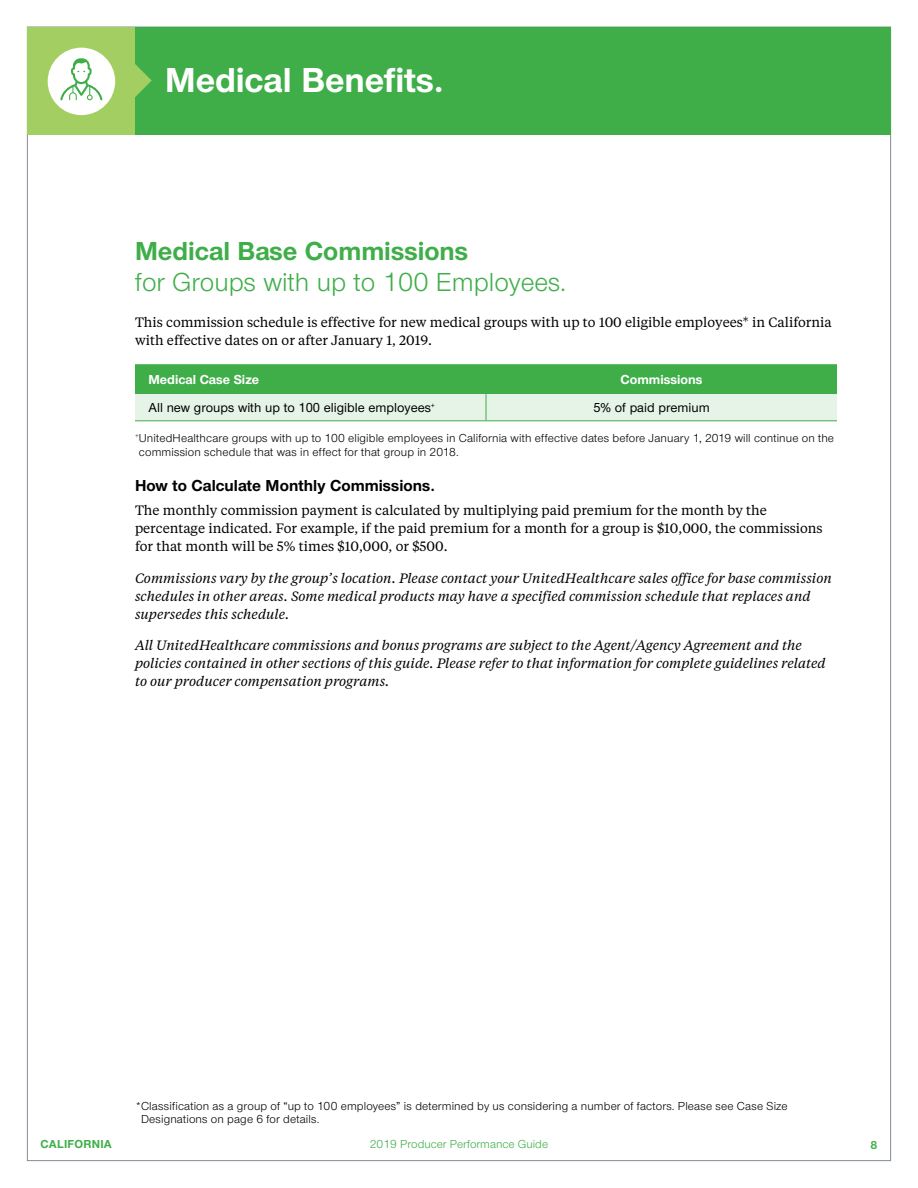
<style>
.page{position:relative;width:918px;height:1188px;background:#fff}
.page>*{position:absolute;margin:0;border:0;box-sizing:border-box;transform-origin:0 0}
.t1{font:700 36px "UHC Sans";letter-spacing:-.005em;color:#fff}
.t2{font:27px "UHC Sans";color:#3fae49}
.t3{font:700 27px "UHC Sans";color:#3fae49}
.t4{font:700 16.5px "UHC Sans";letter-spacing:.005em;color:#000}
.t5{font:italic 13.5px/18px "UHC Serif Text";color:#000}
.t6{font:13.5px/18px "UHC Serif Text";color:#000}
.t7{font:500 13.5px "UHC Sans";color:#000}
.t8{font:700 13.5px "UHC Sans";color:#fff}
.t9{font:12px/13.5px "UHC Sans";letter-spacing:.01em;color:#000}
.t10{font:12px "UHC Sans";color:#3fae49}
.t11{font:700 12px "UHC Sans";letter-spacing:.02em;color:#3fae49}
</style>
<div class="page">
<div style="left:28px;top:27px;width:862px;height:108px;background:#3fae49"></div>
<div style="left:28px;top:27px;width:107px;height:108px;background:#a3cf62"></div>
<svg style="left:135px;top:64px;width:17px;height:33px"></svg>
<svg style="left:135px;top:364px;width:702px;height:56px;background:#8cce92"></svg>
<hr style="left:135px;top:420px;width:351px;height:1px;background:#3fae49">
<hr style="left:486px;top:420px;width:351px;height:1px;background:#3fae49">
<div style="left:48px;top:48px;width:67px;height:67px;background:#fff;border-radius:50%"></div>
<svg style="left:60px;top:58px;width:42px;height:42px"></svg>
<h1 class="t1" style="left:165px;top:56px;width:280px">Medical Benefits.</h1>
<h2 class="t3" style="left:135px;top:233px;width:335px">Medical Base Commissions</h2>
<h2 class="t2" style="left:135px;top:265px;width:433px">for Groups with up to 100 Employees.</h2>
<p class="t6" style="left:135px;top:312px;width:698px">This commission schedule is effective for new medical groups with up to 100 eligible employees* in California with effective dates on or after January 1, 2019.</p>
<p class="t8" style="left:148px;top:370px;width:112px">Medical Case Size</p>
<p class="t8" style="left:621px;top:370px;width:83px">Commissions</p>
<p class="t7" style="left:148px;top:399px;width:288px">All new groups with up to 100 eligible employees<sup>+</sup></p>
<p class="t7" style="left:593px;top:399px;width:118px">5% of paid premium</p>
<p class="t9" style="left:139px;top:431px;width:697px;text-indent:-4px"><sup>+</sup>UnitedHealthcare groups with up to 100 eligible employees in California with effective dates before January 1, 2019 will continue on the commission schedule that was in effect for that group in 2018.</p>
<p class="t4" style="left:135px;top:474px;width:301px">How to Calculate Monthly Commissions.</p>
<p class="t6" style="left:135px;top:501px;width:689px">The monthly commission payment is calculated by multiplying paid premium for the month by the percentage indicated. For example, if the paid premium for a month for a group is $10,000, the commissions for that month will be 5% times $10,000, or $500.</p>
<p class="t5" style="left:135px;top:568px;width:698px">Commissions vary by the group’s location. Please contact your UnitedHealthcare sales office for base commission schedules in other areas. Some medical products may have a specified commission schedule that replaces and supersedes this schedule.</p>
<p class="t5" style="left:135px;top:636px;width:692px">All UnitedHealthcare commissions and bonus programs are subject to the Agent/Agency Agreement and the policies contained in other sections of this guide. Please refer to that information for complete guidelines related to our producer compensation programs.</p>
<p class="t9" style="left:141px;top:1098px;width:648px;text-indent:-6px">*Classification as a group of “up to 100 employees” is determined by us considering a number of factors. Please see Case Size<br>Designations on page 6 for details.</p>
<p class="t11" style="left:40px;top:1136px;width:73px">CALIFORNIA</p>
<p class="t10" style="left:370px;top:1137px;width:180px">2019 Producer Performance Guide</p>
<p class="t11" style="left:871px;top:1137px;width:8px">8</p>
</div>
